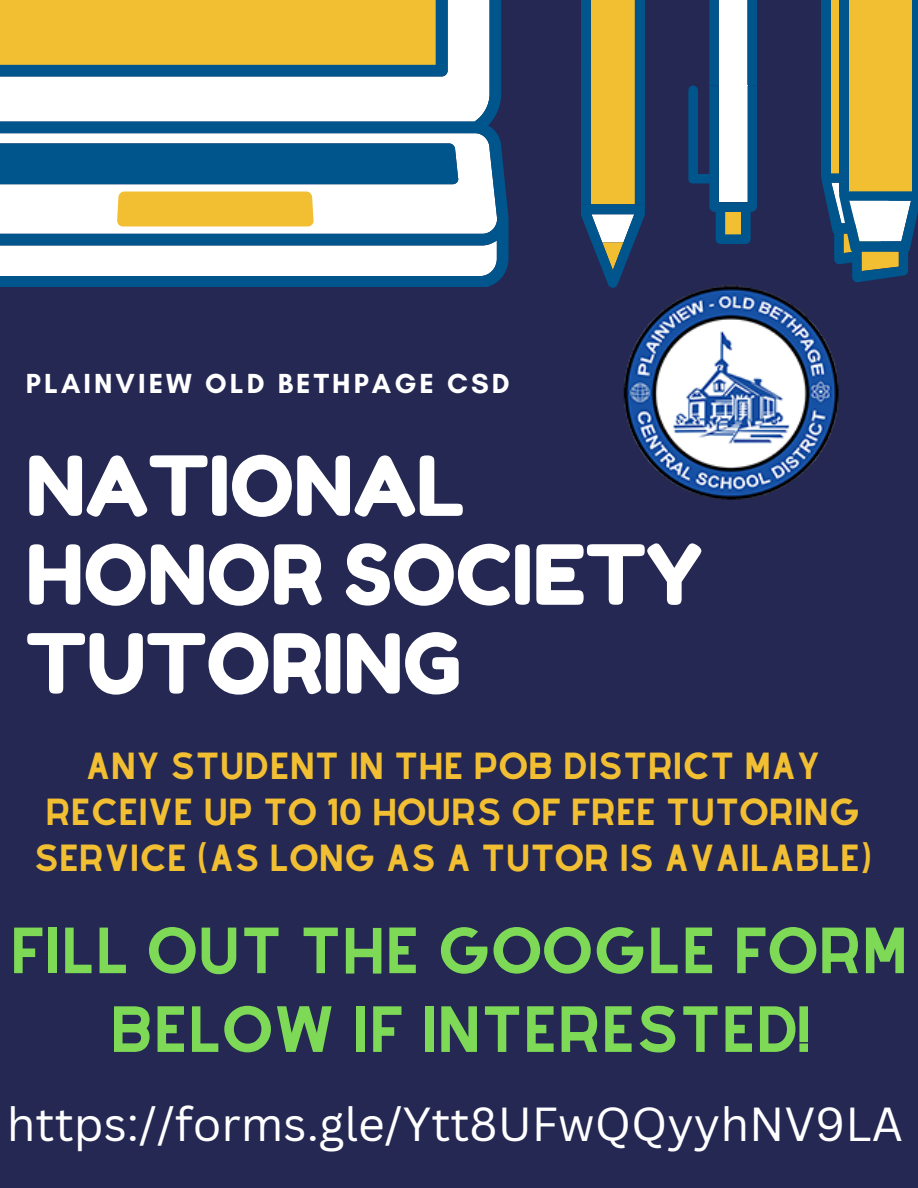
<style>
.page{position:relative;width:918px;height:1188px;background:#242852}
.page>*{position:absolute;margin:0;border:0;box-sizing:border-box;transform-origin:0 0}
.t1{font:82.5px/88.8px "Fredoka One";color:#fff}
.t2{font:57px/78.8px "Alyssum Sans";color:#7ed957;text-align:center}
.t3{font:46.5px "Canva Sans";color:#fff}
.t4{font:33px/46.2px "Alyssum Sans";color:#f2be32;text-align:center}
.t5{font:700 28.05px "Glacial Indifference";letter-spacing:.11em;color:#fff}
</style>
<div class="page">
<svg style="left:581px;top:0;width:63px;height:288px;background:#8c8e5d"></svg>
<svg style="left:0;top:0;width:509px;height:287px;background:#c0cfd2"></svg>
<div style="left:0;top:143px;width:458px;height:41px;background:#00568c"></div>
<svg style="left:0;top:0;width:448px;height:76px;background:#caad40"></svg>
<svg style="left:689px;top:0;width:68px;height:244px"></svg>
<div style="left:821px;top:0;width:9px;height:173px;background:#00568c"></div>
<div style="left:830px;top:0;width:64px;height:173px;background:#f2be32"></div>
<img style="left:622px;top:282px;width:217px;height:218px">
<div style="left:912px;top:0;width:6px;height:191px;background:#00568c"></div>
<div style="left:839px;top:0;width:9px;height:191px;background:#00568c"></div>
<div style="left:848px;top:0;width:64px;height:191px;background:#f2be32"></div>
<svg style="left:821px;top:173px;width:97px;height:109px"></svg>
<p class="t5" style="left:26px;top:366px;width:485px">PLAINVIEW OLD BETHPAGE CSD</p>
<h1 class="t1" style="left:26px;top:441px;width:678px">NATIONAL<br>HONOR SOCIETY<br>TUTORING</h1>
<p class="t4" style="left:34px;top:742px;width:840px">ANY STUDENT IN THE POB DISTRICT MAY<br>RECEIVE UP TO 10 HOURS OF FREE TUTORING<br>SERVICE (AS LONG AS A TUTOR IS AVAILABLE)</p>
<h2 class="t2" style="left:10px;top:911px;width:899px">FILL OUT THE GOOGLE FORM<br>BELOW IF INTERESTED!</h2>
<h3 class="t3" style="left:7px;top:1091px;width:898px">https://forms.gle/Ytt8UFwQQyyhNV9LA</h3>
</div>
